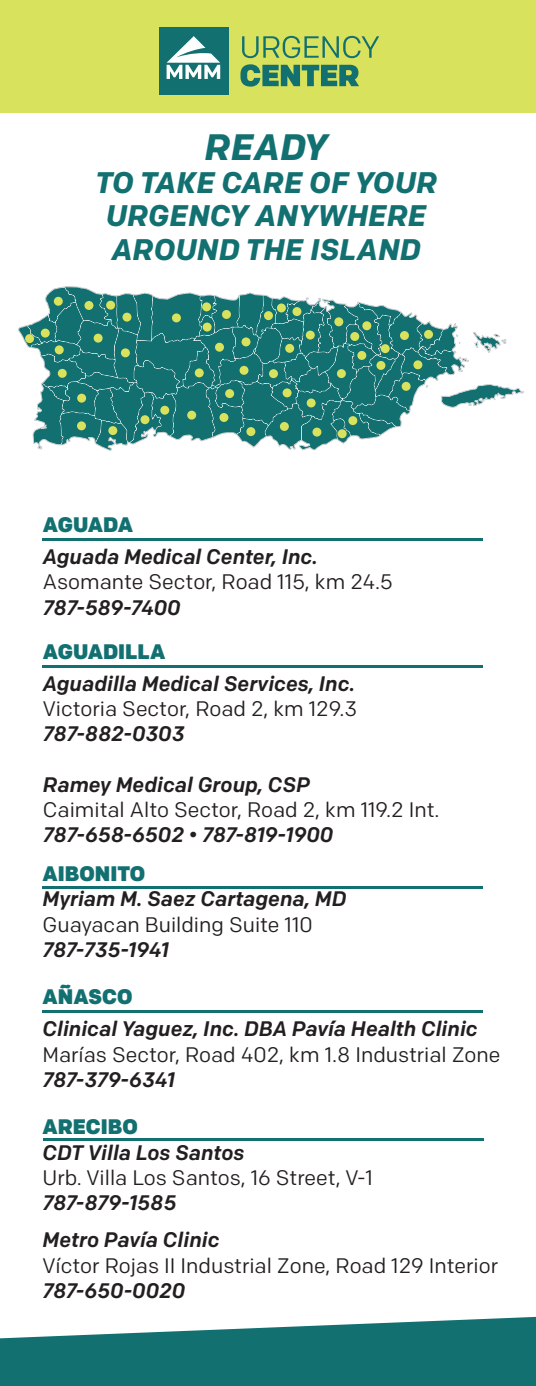
<style>
.page{position:relative;width:536px;height:1386px;background:#fff}
.page>*{position:absolute;margin:0;border:0;box-sizing:border-box;transform-origin:0 0}
.t1{font:italic 700 36.75px "Colfax";color:#127071}
.t2{font:italic 700 29.75px/33.2px "Colfax";color:#127071;text-align:center}
.t3{font:italic 500 21px/37.4px "Colfax";color:#231f20}
.t4{font:21px "Colfax";color:#231f20}
.t5{font:900 21px "Colfax";color:#127071}
.t6{font:italic 500 21px "Colfax";letter-spacing:-.02em;color:#231f20}
</style>
<div class="page">
<hr style="left:42px;top:538px;width:440px;height:3px;background:#127071">
<hr style="left:42px;top:665px;width:440px;height:2px;background:#127071">
<hr style="left:42px;top:1011px;width:440px;height:2px;background:#127071">
<hr style="left:42px;top:886px;width:440px;height:2px;background:#127071">
<hr style="left:43px;top:1138px;width:440px;height:3px;background:#127071">
<svg style="left:0;top:1317px;width:536px;height:69px;background:#368586"></svg>
<div style="left:0;top:0;width:536px;height:112px;background:#d9e25c"></div>
<div style="left:159px;top:28px;width:69px;height:67px;background:#127071"></div>
<svg style="left:166px;top:36px;width:54px;height:43px"></svg>
<svg style="left:242px;top:36px;width:137px;height:22px"></svg>
<svg style="left:240px;top:64px;width:119px;height:23px"></svg>
<svg style="left:19px;top:286px;width:505px;height:164px"></svg>
<div style="left:219px;top:413px;width:9px;height:9px;background:#d9e25c;border-radius:50%"></div>
<div style="left:187px;top:411px;width:9px;height:9px;background:#d9e25c;border-radius:50%"></div>
<div style="left:160px;top:406px;width:9px;height:9px;background:#d9e25c;border-radius:50%"></div>
<div style="left:121px;top:348px;width:9px;height:9px;background:#d9e25c;border-radius:50%"></div>
<div style="left:424px;top:330px;width:9px;height:9px;background:#d9e25c;border-radius:50%"></div>
<div style="left:400px;top:331px;width:9px;height:9px;background:#d9e25c;border-radius:50%"></div>
<div style="left:108px;top:426px;width:9px;height:9px;background:#d9e25c;border-radius:50%"></div>
<div style="left:77px;top:421px;width:9px;height:9px;background:#d9e25c;border-radius:50%"></div>
<div style="left:280px;top:422px;width:9px;height:9px;background:#d9e25c;border-radius:50%"></div>
<div style="left:77px;top:394px;width:9px;height:9px;background:#d9e25c;border-radius:50%"></div>
<div style="left:413px;top:360px;width:9px;height:9px;background:#d9e25c;border-radius:50%"></div>
<div style="left:401px;top:382px;width:9px;height:9px;background:#d9e25c;border-radius:50%"></div>
<div style="left:222px;top:310px;width:9px;height:9px;background:#d9e25c;border-radius:50%"></div>
<div style="left:241px;top:337px;width:9px;height:9px;background:#d9e25c;border-radius:50%"></div>
<div style="left:380px;top:344px;width:9px;height:9px;background:#d9e25c;border-radius:50%"></div>
<div style="left:376px;top:361px;width:9px;height:9px;background:#d9e25c;border-radius:50%"></div>
<div style="left:362px;top:321px;width:9px;height:9px;background:#d9e25c;border-radius:50%"></div>
<div style="left:306px;top:399px;width:9px;height:8px;background:#d9e25c;border-radius:50%"></div>
<div style="left:140px;top:415px;width:9px;height:9px;background:#d9e25c;border-radius:50%"></div>
<div style="left:357px;top:351px;width:9px;height:9px;background:#d9e25c;border-radius:50%"></div>
<div style="left:312px;top:428px;width:9px;height:9px;background:#d9e25c;border-radius:50%"></div>
<div style="left:202px;top:323px;width:9px;height:9px;background:#d9e25c;border-radius:50%"></div>
<div style="left:215px;top:343px;width:9px;height:9px;background:#d9e25c;border-radius:50%"></div>
<div style="left:195px;top:368px;width:9px;height:9px;background:#d9e25c;border-radius:50%"></div>
<div style="left:55px;top:345px;width:9px;height:9px;background:#d9e25c;border-radius:50%"></div>
<div style="left:58px;top:369px;width:9px;height:9px;background:#d9e25c;border-radius:50%"></div>
<h1 class="t1" style="left:204px;top:124px;width:124px">READY</h1>
<h2 class="t2" style="left:95px;top:166px;width:344px">TO TAKE CARE OF YOUR<br>URGENCY ANYWHERE<br>AROUND THE ISLAND</h2>
<p class="t5" style="left:43px;top:512px;width:92px">AGUADA</p>
<p class="t3" style="left:43px;top:538px;width:276px">Aguada Medical Center, Inc.</p>
<p class="t4" style="left:43px;top:569px;width:351px">Asomante Sector, Road 115, km 24.5</p>
<p class="t6" style="left:43px;top:594px;width:139px">787-589-7400</p>
<p class="t5" style="left:43px;top:639px;width:124px">AGUADILLA</p>
<p class="t3" style="left:43px;top:665px;width:313px">Aguadilla Medical Services, Inc.</p>
<p class="t4" style="left:43px;top:696px;width:316px">Victoria Sector, Road 2, km 129.3</p>
<p class="t3" style="left:43px;top:715px;width:143px">787-882-0303</p>
<p class="t3" style="left:43px;top:766px;width:268px">Ramey Medical Group, CSP</p>
<p class="t4" style="left:43px;top:797px;width:398px">Caimital Alto Sector, Road 2, km 119.2 Int.</p>
<p class="t3" style="left:43px;top:816px;width:292px">787-658-6502 • 787-819-1900</p>
<p class="t5" style="left:42px;top:861px;width:104px">AIBONITO</p>
<p class="t3" style="left:42px;top:880px;width:305px">Myriam M. Saez Cartagena, MD</p>
<p class="t4" style="left:42px;top:911px;width:271px">Guayacan Building Suite 110</p>
<p class="t6" style="left:42px;top:937px;width:128px">787-735-1941</p>
<p class="t5" style="left:42px;top:984px;width:91px">AÑASCO</p>
<p class="t3" style="left:42px;top:1010px;width:436px">Clinical Yaguez, Inc. DBA Pavía Health Clinic</p>
<p class="t4" style="left:42px;top:1041px;width:459px">Marías Sector, Road 402, km 1.8 Industrial Zone</p>
<p class="t6" style="left:42px;top:1067px;width:134px">787-379-6341</p>
<p class="t5" style="left:42px;top:1114px;width:97px">ARECIBO</p>
<p class="t3" style="left:42px;top:1133px;width:203px">CDT Villa Los Santos</p>
<p class="t4" style="left:42px;top:1165px;width:332px">Urb. Villa Los Santos, 16 Street, V-1</p>
<p class="t3" style="left:42px;top:1184px;width:178px">787-879-1585<br>Metro Pavía Clinic</p>
<p class="t4" style="left:42px;top:1252px;width:457px">Víctor Rojas II Industrial Zone, Road 129 Interior</p>
<p class="t3" style="left:42px;top:1272px;width:144px">787-650-0020</p>
</div>
